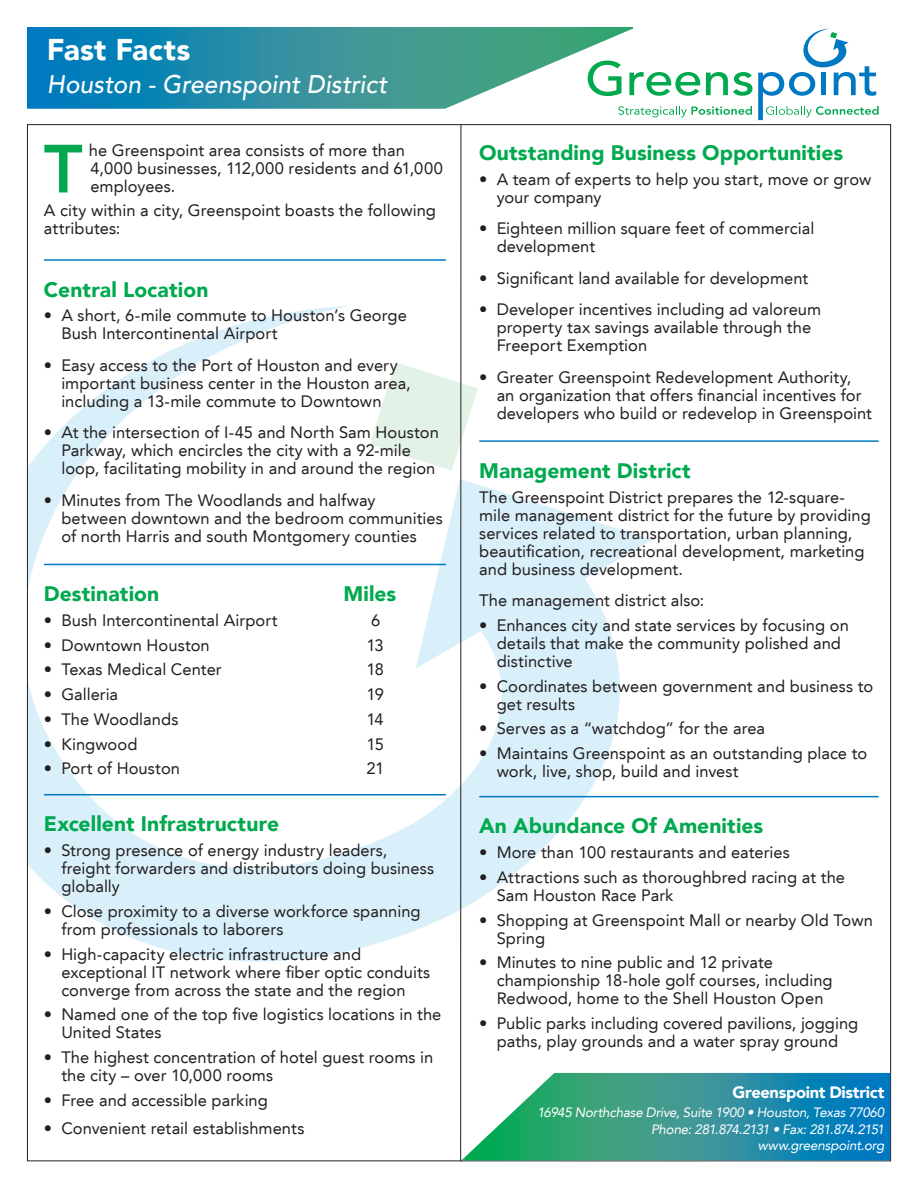
<style>
.page{position:relative;width:918px;height:1188px;background:#fff}
.page>*{position:absolute;margin:0;border:0;box-sizing:border-box;transform-origin:0 0}
.t1{font:800 67.35px "Avenir LT";color:#00a94e}
.t2{font:900 30px "Avenir LT";letter-spacing:.005em;color:#fff}
.t3{font:italic 500 25.5px "Avenir LT";color:#fff;scale:.96 1}
.t4{font:900 21px "Avenir LT";letter-spacing:.005em;color:#00a94e}
.t5{font:16.5px/18px "Avenir LT";letter-spacing:.005em;color:#231f20}
.t6{font:900 16.5px "Avenir LT";letter-spacing:-.02em;color:#fff}
.t7{font:italic 13.5px/16.5px "Avenir LT";letter-spacing:-.02em;color:#fff;text-align:right}
</style>
<div class="page">
<svg style="left:29px;top:306px;width:624px;height:656px"></svg>
<svg style="left:370px;top:362px;width:108px;height:109px"></svg>
<svg style="left:27px;top:27px;width:607px;height:82px;background:#3d9aa9"></svg>
<svg style="left:588px;top:29px;width:291px;height:91px"></svg>
<hr style="left:460px;top:124px;width:1px;height:1037px;background:#231f20">
<hr style="left:44px;top:259px;width:402px;height:2px;background:#0079c2">
<hr style="left:44px;top:564px;width:402px;height:1px;background:#0079c2">
<hr style="left:44px;top:794px;width:402px;height:1px;background:#0079c2">
<hr style="left:479px;top:440px;width:400px;height:2px;background:#0079c2">
<hr style="left:479px;top:796px;width:400px;height:1px;background:#0079c2">
<svg style="left:461px;top:1073px;width:429px;height:87px;background:#3d9fa0"></svg>
<h2 class="t2" style="left:47px;top:31px;width:145px">Fast Facts</h2>
<h3 class="t3" style="left:47px;top:70px;width:356px">Houston - Greenspoint District</h3>
<h1 class="t1" style="left:44px;top:129px;width:40px">T</h1>
<p class="t5" style="left:89px;top:142px;width:355px">he Greenspoint area consists of more than<br>4,000 businesses, 112,000 residents and 61,000 employees.</p>
<p class="t5" style="left:44px;top:202px;width:394px">A city within a city, Greenspoint boasts the following attributes:</p>
<p class="t4" style="left:44px;top:277px;width:166px">Central Location</p>
<p class="t5" style="left:61px;top:307px;width:347px;text-indent:-17px">• A short, 6-mile commute to Houston’s George<br>Bush Intercontinental Airport</p>
<p class="t5" style="left:61px;top:356px;width:351px;text-indent:-17px">• Easy access to the Port of Houston and every important business center in the Houston area, including a 13-mile commute to Downtown</p>
<p class="t5" style="left:61px;top:424px;width:379px;text-indent:-17px">• At the intersection of I-45 and North Sam Houston<br>Parkway, which encircles the city with a 92-mile loop, facilitating mobility in and around the region</p>
<p class="t5" style="left:61px;top:491px;width:383px;text-indent:-17px">• Minutes from The Woodlands and halfway between downtown and the bedroom communities of north Harris and south Montgomery counties</p>
<p class="t4" style="left:44px;top:581px;width:117px">Destination</p>
<p class="t4" style="left:344px;top:581px;width:54px">Miles</p>
<p class="t5" style="left:44px;top:611px;width:235px">• Bush Intercontinental Airport</p>
<p class="t5" style="left:371px;top:611px;width:11px">6</p>
<p class="t5" style="left:44px;top:636px;width:167px">• Downtown Houston</p>
<p class="t5" style="left:366px;top:636px;width:19px">13</p>
<p class="t5" style="left:44px;top:661px;width:179px">• Texas Medical Center</p>
<p class="t5" style="left:366px;top:661px;width:19px">18</p>
<p class="t5" style="left:44px;top:686px;width:76px">• Galleria</p>
<p class="t5" style="left:366px;top:686px;width:19px">19</p>
<p class="t5" style="left:44px;top:710px;width:136px">• The Woodlands</p>
<p class="t5" style="left:366px;top:710px;width:19px">14</p>
<p class="t5" style="left:44px;top:735px;width:95px">• Kingwood</p>
<p class="t5" style="left:366px;top:735px;width:19px">15</p>
<p class="t5" style="left:44px;top:760px;width:138px">• Port of Houston</p>
<p class="t5" style="left:366px;top:760px;width:19px">21</p>
<p class="t4" style="left:44px;top:811px;width:237px">Excellent Infrastructure</p>
<p class="t5" style="left:61px;top:842px;width:374px;text-indent:-17px">• Strong presence of energy industry leaders, freight forwarders and distributors doing business globally</p>
<p class="t5" style="left:61px;top:902px;width:361px;text-indent:-17px">• Close proximity to a diverse workforce spanning from professionals to laborers</p>
<p class="t5" style="left:61px;top:945px;width:371px;text-indent:-17px">• High-capacity electric infrastructure and exceptional IT network where fiber optic conduits converge from across the state and the region</p>
<p class="t5" style="left:61px;top:1006px;width:382px;text-indent:-17px">• Named one of the top five logistics locations in the<br>United States</p>
<p class="t5" style="left:61px;top:1049px;width:373px;text-indent:-17px">• The highest concentration of hotel guest rooms in the city – over 10,000 rooms</p>
<p class="t5" style="left:44px;top:1091px;width:226px">• Free and accessible parking</p>
<p class="t5" style="left:44px;top:1119px;width:262px">• Convenient retail establishments</p>
<p class="t4" style="left:479px;top:140px;width:365px">Outstanding Business Opportunities</p>
<p class="t5" style="left:497px;top:170px;width:376px;text-indent:-17px">• A team of experts to help you start, move or grow your company</p>
<p class="t5" style="left:497px;top:220px;width:319px;text-indent:-17px">• Eighteen million square feet of commercial development</p>
<p class="t5" style="left:479px;top:269px;width:331px">• Significant land available for development</p>
<p class="t5" style="left:497px;top:301px;width:326px;text-indent:-17px">• Developer incentives including ad valoreum property tax savings available through the<br>Freeport Exemption</p>
<p class="t5" style="left:497px;top:368px;width:377px;text-indent:-17px">• Greater Greenspoint Redevelopment Authority, an organization that offers financial incentives for developers who build or redevelop in Greenspoint</p>
<p class="t4" style="left:479px;top:458px;width:213px">Management District</p>
<p class="t5" style="left:479px;top:488px;width:393px">The Greenspoint District prepares the 12-square&shy;mile management district for the future by providing services related to transportation, urban planning, beautification, recreational development, marketing and business development.</p>
<p class="t5" style="left:479px;top:592px;width:227px">The management district also:</p>
<p class="t5" style="left:497px;top:616px;width:354px;text-indent:-17px">• Enhances city and state services by focusing on details that make the community polished and distinctive</p>
<p class="t5" style="left:497px;top:677px;width:378px;text-indent:-17px">• Coordinates between government and business to get results</p>
<p class="t5" style="left:479px;top:720px;width:287px">• Serves as a “watchdog” for the area</p>
<p class="t5" style="left:497px;top:745px;width:372px;text-indent:-17px">• Maintains Greenspoint as an outstanding place to work, live, shop, build and invest</p>
<p class="t4" style="left:479px;top:813px;width:286px">An Abundance Of Amenities</p>
<p class="t5" style="left:479px;top:844px;width:312px">• More than 100 restaurants and eateries</p>
<p class="t5" style="left:497px;top:868px;width:350px;text-indent:-17px">• Attractions such as thoroughbred racing at the<br>Sam Houston Race Park</p>
<p class="t5" style="left:497px;top:911px;width:378px;text-indent:-17px">• Shopping at Greenspoint Mall or nearby Old Town<br>Spring</p>
<p class="t5" style="left:497px;top:954px;width:337px;text-indent:-17px">• Minutes to nine public and 12 private championship 18-hole golf courses, including<br>Redwood, home to the Shell Houston Open</p>
<p class="t5" style="left:479px;top:1015px;width:381px;text-align:center">• Public parks including covered pavilions, jogging paths, play grounds and a water spray ground</p>
<p class="t6" style="left:733px;top:1082px;width:153px">Greenspoint District</p>
<p class="t7" style="left:537px;top:1105px;width:349px">16945 Northchase Drive, Suite 1900 • Houston, Texas 77060<br>Phone: 281.874.2131 • Fax: 281.874.2151 www.greenspoint.org</p>
</div>
